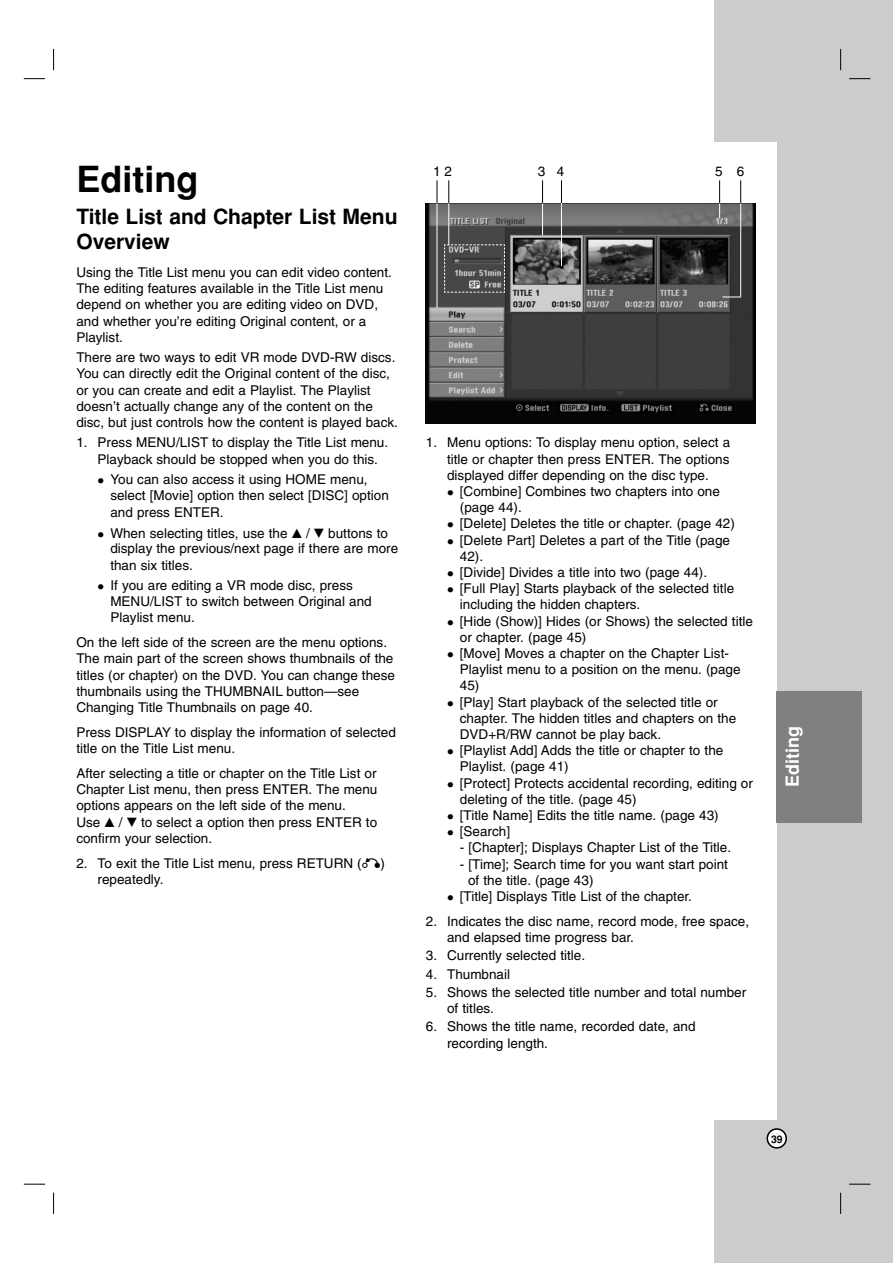
<style>
.page{position:relative;width:893px;height:1263px;background:#fff}
.page>*{position:absolute;margin:0;border:0;box-sizing:border-box;transform-origin:0 0}
.t1{font:700 36px "Helvetica";color:#000}
.t2{font:700 21px/25.2px "Helvetica";color:#000}
.t3{font:700 18px "Helvetica";color:#fff}
.t4{font:13.5px/16.2px "Helvetica";color:#000}
.t5{font:700 10.5px "Helvetica";color:#000}
.s1{font-family:"Sony PS Common"}
</style>
<div class="page">
<div style="left:714px;top:0;width:178px;height:1263px;background:#ccc"></div>
<div style="left:639px;top:142px;width:137px;height:978px;background:#fff"></div>
<svg style="left:766px;top:1128px;width:21px;height:21px"></svg>
<div style="left:776px;top:691px;width:85px;height:132px;background:#808080"></div>
<svg style="left:53px;top:49px;width:1px;height:21px"></svg>
<svg style="left:840px;top:49px;width:1px;height:21px"></svg>
<svg style="left:53px;top:1193px;width:1px;height:21px"></svg>
<svg style="left:840px;top:1193px;width:1px;height:21px"></svg>
<svg style="left:24px;top:78px;width:21px;height:1px"></svg>
<svg style="left:849px;top:78px;width:21px;height:1px"></svg>
<svg style="left:24px;top:1184px;width:21px;height:1px"></svg>
<svg style="left:849px;top:1184px;width:21px;height:1px"></svg>
<img style="left:426px;top:203px;width:329px;height:220px">
<svg style="left:444px;top:244px;width:61px;height:49px;background:#5d5d5d"></svg>
<hr style="left:542px;top:195px;width:1px;height:40px;background:#fff">
<hr style="left:448px;top:195px;width:1px;height:50px;background:#fff">
<hr style="left:436px;top:195px;width:1px;height:113px;background:#fff">
<hr style="left:561px;top:195px;width:1px;height:71px;background:#fff">
<svg style="left:722px;top:297px;width:18px;height:1px"></svg>
<hr style="left:740px;top:195px;width:1px;height:102px;background:#fff">
<svg style="left:542px;top:180px;width:1px;height:23px"></svg>
<svg style="left:448px;top:180px;width:1px;height:23px"></svg>
<svg style="left:436px;top:180px;width:1px;height:23px"></svg>
<svg style="left:561px;top:180px;width:1px;height:23px"></svg>
<svg style="left:719px;top:180px;width:1px;height:38px"></svg>
<svg style="left:740px;top:180px;width:1px;height:24px"></svg>
<h1 class="t1" style="left:76px;top:166px;width:123px">Editing</h1>
<h2 class="t2" style="left:76px;top:206px;width:322px">Title List and Chapter List Menu<br>Overview</h2>
<p class="t4" style="left:76px;top:265px;width:317px">Using the Title List menu you can edit video content.<br>The editing features available in the Title List menu depend on whether you are editing video on DVD, and whether you’re editing Original content, or a Playlist.</p>
<p class="t4" style="left:76px;top:351px;width:323px">There are two ways to edit VR mode DVD-RW discs.<br>You can directly edit the Original content of the disc, or you can create and edit a Playlist. The Playlist doesn’t actually change any of the content on the disc, but just controls how the content is played back.</p>
<p class="t4" style="left:98px;top:436px;width:292px;text-indent:-21px">1. Press MENU/LIST to display the Title List menu.<br>Playback should be stopped when you do this.</p>
<p class="t4" style="left:110px;top:473px;width:280px">You can also access it using HOME menu, select [Movie] option then select [DISC] option and press ENTER.</p>
<p class="t4" style="left:110px;top:527px;width:289px">When selecting titles, use the <span class="s1">v</span> / <span class="s1">V</span> buttons to display the previous/next page if there are more than six titles.</p>
<p class="t4" style="left:110px;top:579px;width:263px">If you are editing a VR mode disc, press<br>MENU/LIST to switch between Original and<br>Playlist menu.</p>
<p class="t4" style="left:76px;top:636px;width:320px">On the left side of the screen are the menu options.<br>The main part of the screen shows thumbnails of the titles (or chapter) on the DVD. You can change these thumbnails using the THUMBNAIL button—see Changing Title Thumbnails on page 40.</p>
<p class="t4" style="left:76px;top:725px;width:321px">Press DISPLAY to display the information of selected title on the Title List menu.</p>
<p class="t4" style="left:76px;top:766px;width:302px">After selecting a title or chapter on the Title List or Chapter List menu, then press ENTER. The menu options appears on the left side of the menu.<br>Use <span class="s1">v</span> / <span class="s1">V</span> to select a option then press ENTER to</p>
<p class="t4" style="left:76px;top:831px;width:137px">confirm your selection.</p>
<p class="t4" style="left:98px;top:857px;width:289px;line-height:15.5px;text-indent:-21px">2. To exit the Title List menu, press RETURN (<span class="s1">O</span>) repeatedly.</p>
<p class="t4" style="left:433px;top:164px;width:20px">1 2</p>
<p class="t4" style="left:538px;top:164px;width:28px">3 4</p>
<p class="t4" style="left:715px;top:164px;width:31px">5 6</p>
<p class="t4" style="left:447px;top:436px;width:284px;text-align:justify;text-indent:-21px">1. Menu options: To display menu option, select a title or chapter then press ENTER. The options displayed differ depending on the disc type.</p>
<p class="t4" style="left:460px;top:484px;width:294px">[Combine] Combines two chapters into one (page 44).<br>[Delete] Deletes the title or chapter. (page 42) [Delete Part] Deletes a part of the Title (page 42).<br>[Divide] Divides a title into two (page 44).<br>[Full Play] Starts playback of the selected title including the hidden chapters.<br>[Hide (Show)] Hides (or Shows) the selected title or chapter. (page 45)<br>[Move] Moves a chapter on the Chapter List-Playlist menu to a position on the menu. (page 45)<br>[Play] Start playback of the selected title or chapter. The hidden titles and chapters on the DVD+R/RW cannot be play back.<br>[Playlist Add] Adds the title or chapter to the Playlist. (page 41)<br>[Protect] Protects accidental recording, editing or deleting of the title. (page 45)<br>[Title Name] Edits the title name. (page 43) [Search]</p>
<p class="t4" style="left:460px;top:841px;width:273px">- [Chapter]; Displays Chapter List of the Title.</p>
<p class="t4" style="left:460px;top:857px;width:270px">- [Time]; Search time for you want start point</p>
<p class="t4" style="left:468px;top:873px;width:127px">of the title. (page 43)</p>
<p class="t4" style="left:460px;top:889px;width:234px">[Title] Displays Title List of the chapter.</p>
<p class="t4" style="left:447px;top:914px;width:303px;text-indent:-21px">2. Indicates the disc name, record mode, free space, and elapsed time progress bar.</p>
<p class="t4" style="left:426px;top:949px;width:161px">3. Currently selected title.</p>
<p class="t4" style="left:426px;top:967px;width:86px">4. Thumbnail</p>
<p class="t4" style="left:447px;top:985px;width:300px;text-indent:-21px">5. Shows the selected title number and total number of titles.</p>
<p class="t4" style="left:447px;top:1020px;width:250px;text-indent:-21px">6. Shows the title name, recorded date, and recording length.</p>
<h3 class="t3" style="left:786px;top:787px;width:62px;rotate:-90deg">Editing</h3>
<p class="t5" style="left:771px;top:1135px;width:13px">39</p>
</div>
